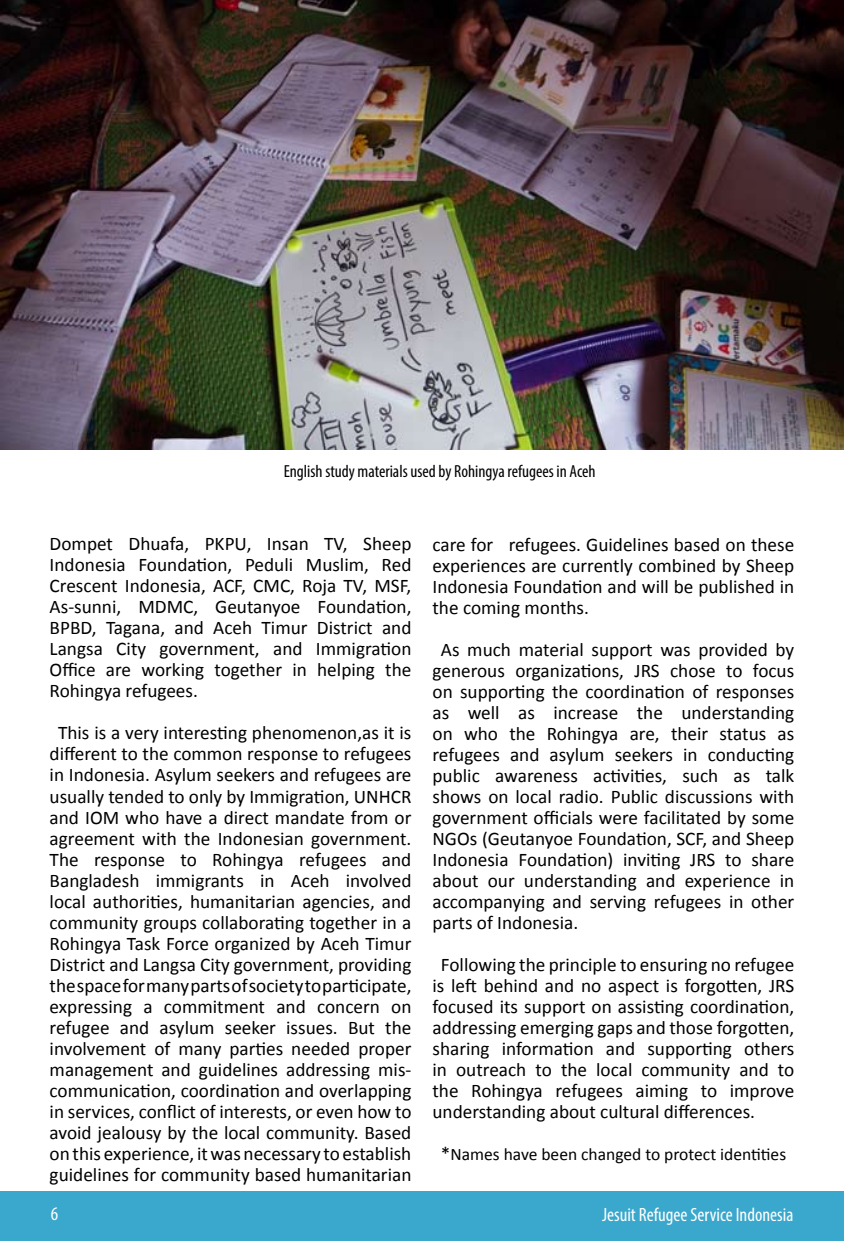
<style>
.page{position:relative;width:844px;height:1241px;background:#fff}
.page>*{position:absolute;margin:0;border:0;box-sizing:border-box;transform-origin:0 0}
.t1{font:19.25px/21px "Calibri";color:#000;text-align:justify}
.t2{font:condensed 19.25px "Myriad Pro";color:#fff}
.t3{font:condensed 17.5px "Myriad Pro";color:#000}
.t4{font:17.5px "Calibri";color:#000}
.s1{font-size:19.25px}
</style>
<div class="page">
<div style="left:0;top:1191px;width:843px;height:49px;background:#3aa7cc"></div>
<img style="left:0;top:0;width:843px;height:449px">
<p class="t3" style="left:283px;top:460px;width:313px">English study materials used by Rohingya refugees in Aceh</p>
<p class="t1" style="left:50px;top:533px;width:363px">Dompet Dhuafa, PKPU, Insan TV, Sheep Indonesia Foundation, Peduli Muslim, Red Crescent Indonesia, ACF, CMC, Roja TV, MSF, As-sunni, MDMC, Geutanyoe Foundation, BPBD, Tagana, and Aceh Timur District and Langsa City government, and Immigration Office are working together in helping the Rohingya refugees.</p>
<p class="t1" style="left:50px;top:722px;width:363px;text-align:center">This is a very interesting phenomenon,as it is different to the common response to refugees in Indonesia. Asylum seekers and refugees are usually tended to only by Immigration, UNHCR and IOM who have a direct mandate from or agreement with the Indonesian government.<br>The response to Rohingya refugees and Bangladesh immigrants in Aceh involved local authorities, humanitarian agencies, and community groups collaborating together in a Rohingya Task Force organized by Aceh Timur District and Langsa City government, providing the space for many parts of society to participate, expressing a commitment and concern on refugee and asylum seeker issues. But the involvement of many parties needed proper management and guidelines addressing mis&shy;communication, coordination and overlapping in services, conflict of interests, or even how to avoid jealousy by the local community. Based on this experience, it was necessary to establish guidelines for community based humanitarian</p>
<p class="t1" style="left:432px;top:534px;width:363px">care for refugees. Guidelines based on these experiences are currently combined by Sheep Indonesia Foundation and will be published in the coming months.</p>
<p class="t1" style="left:432px;top:639px;width:363px;text-indent:8px">As much material support was provided by generous organizations, JRS chose to focus on supporting the coordination of responses as well as increase the understanding on who the Rohingya are, their status as refugees and asylum seekers in conducting public awareness activities, such as talk shows on local radio. Public discussions with government officials were facilitated by some NGOs (Geutanyoe Foundation, SCF, and Sheep Indonesia Foundation) inviting JRS to share about our understanding and experience in accompanying and serving refugees in other parts of Indonesia.</p>
<p class="t1" style="left:432px;top:954px;width:363px;text-indent:8px">Following the principle to ensuring no refugee is left behind and no aspect is forgotten, JRS focused its support on assisting coordination, addressing emerging gaps and those forgotten, sharing information and supporting others in outreach to the local community and to the Rohingya refugees aiming to improve understanding about cultural differences.</p>
<p class="t4" style="left:441px;top:1142px;width:347px"><span class="s1">*</span>Names have been changed to protect identities</p>
<p class="t2" style="left:51px;top:1201px;width:9px">6</p>
<p class="t2" style="left:602px;top:1203px;width:193px">Jesuit Refugee Service Indonesia</p>
</div>
